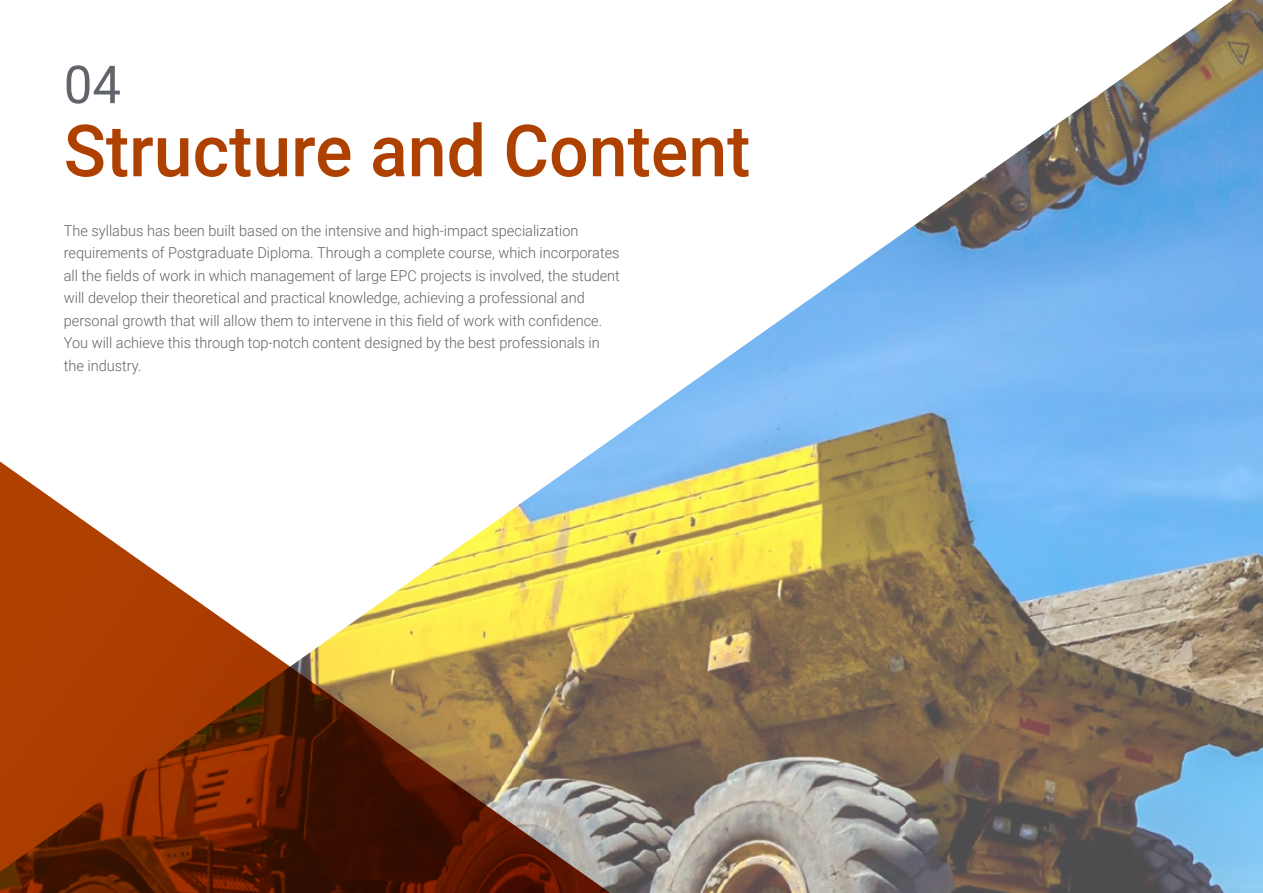
<style>
.page{position:relative;width:1263px;height:893px;background:#fff}
.page>*{position:absolute;margin:0;border:0;box-sizing:border-box;transform-origin:0 0}
.t1{font:500 72px "Roboto";color:#ae4000}
.t2{font:52.5px "Roboto";color:#61646a}
.t3{font:300 15px/22.5px "Roboto";color:#61646a}
</style>
<div class="page">
<img style="left:602px;top:0;width:661px;height:893px">
<svg style="left:0;top:446px;width:640px;height:447px"></svg>
<h2 class="t2" style="left:64px;top:48px;width:59px">04</h2>
<h1 class="t1" style="left:64px;top:100px;width:688px">Structure and Content</h1>
<p class="t3" style="left:64px;top:218px;width:558px">The syllabus has been built based on the intensive and high-impact specialization requirements of Postgraduate Diploma. Through a complete course, which incorporates all the fields of work in which management of large EPC projects is involved, the student will develop their theoretical and practical knowledge, achieving a professional and personal growth that will allow them to intervene in this field of work with confidence.<br>You will achieve this through top-notch content designed by the best professionals in the industry.</p>
</div>
